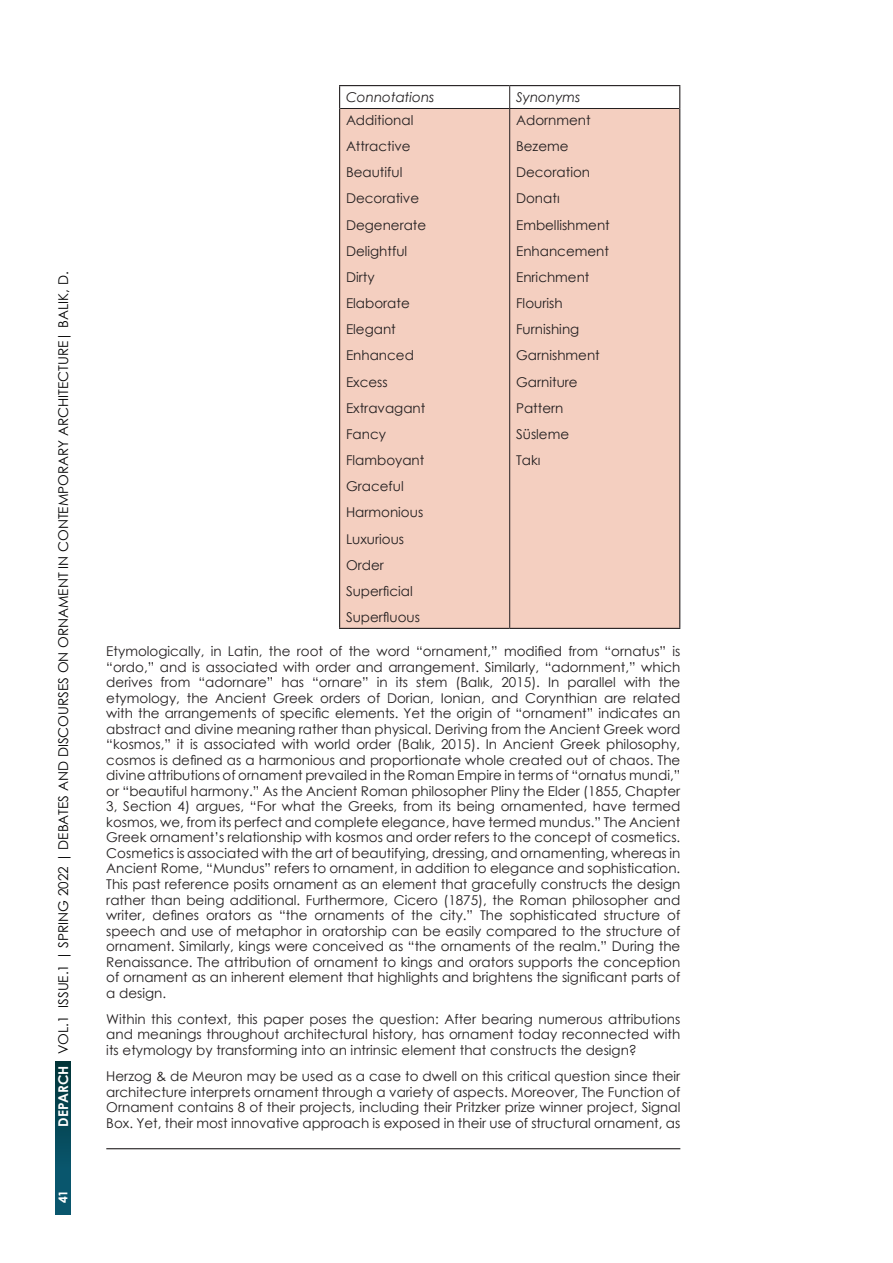
<style>
.page{position:relative;width:893px;height:1263px;background:#fff}
.page>*{position:absolute;margin:0;border:0;box-sizing:border-box;transform-origin:0 0}
.t1{font:13.5px/15.6px "Century Gothic";color:#231f20;text-align:justify}
.t2{font:13.5px "Century Gothic";color:#000}
.t3{font:italic 13.5px "Century Gothic";color:#231f20}
.t4{font:700 12px "Century Gothic";color:#fff}
.s1{font-weight:700;color:#fff}
</style>
<div class="page">
<div style="left:55px;top:1061px;width:16px;height:154px;background:linear-gradient(to bottom,#02373b,#0b5d78)"></div>
<hr style="left:106px;top:1148px;width:574px;height:1px;background:#231f20">
<div style="left:340px;top:109px;width:339px;height:519px;background:#f4cfc0"></div>
<hr style="left:339px;top:85px;width:171px;height:1px;background:#231f20">
<svg style="left:339px;top:86px;width:1px;height:22px"></svg>
<hr style="left:510px;top:85px;width:170px;height:1px;background:#231f20">
<svg style="left:679px;top:86px;width:1px;height:22px"></svg>
<hr style="left:339px;top:108px;width:1px;height:520px;background:#231f20">
<hr style="left:679px;top:108px;width:1px;height:520px;background:#231f20">
<hr style="left:339px;top:628px;width:171px;height:1px;background:#231f20">
<hr style="left:510px;top:628px;width:170px;height:1px;background:#231f20">
<svg style="left:509px;top:86px;width:1px;height:22px"></svg>
<hr style="left:340px;top:108px;width:170px;height:1px;background:#231f20">
<hr style="left:510px;top:108px;width:169px;height:1px;background:#231f20">
<hr style="left:509px;top:109px;width:1px;height:519px;background:#231f20">
<p class="t2" style="left:54px;top:1127px;width:857px;rotate:-90deg"><span class="s1">DEPARCH</span> VOL.1 ISSUE.1 | SPRING 2022 | DEBATES AND DISCOURSES ON ORNAMENT IN CONTEMPORARY ARCHITECTURE| BALIK, D.</p>
<p class="t4" style="left:54px;top:1203px;width:15px;rotate:-90deg">41</p>
<p class="t3" style="left:346px;top:88px;width:90px">Connotations</p>
<p class="t3" style="left:516px;top:88px;width:66px">Synonyms</p>
<p class="t1" style="left:346px;top:112px;width:69px">Additional</p>
<p class="t1" style="left:346px;top:138px;width:66px">Attractive</p>
<p class="t1" style="left:346px;top:164px;width:58px">Beautiful</p>
<p class="t1" style="left:346px;top:191px;width:75px">Decorative</p>
<p class="t1" style="left:346px;top:217px;width:82px">Degenerate</p>
<p class="t1" style="left:346px;top:243px;width:63px">Delightful</p>
<p class="t1" style="left:346px;top:269px;width:30px">Dirty</p>
<p class="t1" style="left:346px;top:295px;width:65px">Elaborate</p>
<p class="t1" style="left:346px;top:321px;width:51px">Elegant</p>
<p class="t1" style="left:346px;top:347px;width:69px">Enhanced</p>
<p class="t1" style="left:346px;top:374px;width:43px">Excess</p>
<p class="t1" style="left:346px;top:400px;width:81px">Extravagant</p>
<p class="t1" style="left:346px;top:426px;width:41px">Fancy</p>
<p class="t1" style="left:346px;top:452px;width:80px">Flamboyant</p>
<p class="t1" style="left:346px;top:478px;width:59px">Graceful</p>
<p class="t1" style="left:346px;top:504px;width:79px">Harmonious</p>
<p class="t1" style="left:346px;top:531px;width:60px">Luxurious</p>
<p class="t1" style="left:346px;top:557px;width:39px">Order</p>
<p class="t1" style="left:346px;top:583px;width:68px">Superficial</p>
<p class="t1" style="left:346px;top:609px;width:76px">Superfluous</p>
<p class="t1" style="left:516px;top:112px;width:76px">Adornment</p>
<p class="t1" style="left:516px;top:138px;width:54px">Bezeme</p>
<p class="t1" style="left:516px;top:164px;width:76px">Decoration</p>
<p class="t1" style="left:516px;top:191px;width:45px">Donatı</p>
<p class="t1" style="left:516px;top:217px;width:95px">Embellishment</p>
<p class="t1" style="left:516px;top:243px;width:94px">Enhancement</p>
<p class="t1" style="left:516px;top:269px;width:75px">Enrichment</p>
<p class="t1" style="left:516px;top:295px;width:48px">Flourish</p>
<p class="t1" style="left:516px;top:321px;width:65px">Furnishing</p>
<p class="t1" style="left:516px;top:347px;width:85px">Garnishment</p>
<p class="t1" style="left:516px;top:374px;width:63px">Garniture</p>
<p class="t1" style="left:516px;top:400px;width:49px">Pattern</p>
<p class="t1" style="left:516px;top:426px;width:55px">Süsleme</p>
<p class="t1" style="left:516px;top:452px;width:26px">Takı</p>
<p class="t1" style="left:106px;top:643px;width:576px">Etymologically, in Latin, the root of the word “ornament,” modified from “ornatus” is “ordo,” and is associated with order and arrangement. Similarly, “adornment,” which derives from “adornare” has “ornare” in its stem (Balık, 2015). In parallel with the etymology, the Ancient Greek orders of Dorian, Ionian, and Corynthian are related with the arrangements of specific elements. Yet the origin of “ornament” indicates an abstract and divine meaning rather than physical. Deriving from the Ancient Greek word “kosmos,” it is associated with world order (Balık, 2015). In Ancient Greek philosophy, cosmos is defined as a harmonious and proportionate whole created out of chaos. The divine attributions of ornament prevailed in the Roman Empire in terms of “ornatus mundi,” or “beautiful harmony.” As the Ancient Roman philosopher Pliny the Elder (1855, Chapter 3, Section 4) argues, “For what the Greeks, from its being ornamented, have termed kosmos, we, from its perfect and complete elegance, have termed mundus.” The Ancient Greek ornament’s relationship with kosmos and order refers to the concept of cosmetics.<br>Cosmetics is associated with the art of beautifying, dressing, and ornamenting, whereas in Ancient Rome, “Mundus” refers to ornament, in addition to elegance and sophistication.<br>This past reference posits ornament as an element that gracefully constructs the design rather than being additional. Furthermore, Cicero (1875), the Roman philosopher and writer, defines orators as “the ornaments of the city.” The sophisticated structure of speech and use of metaphor in oratorship can be easily compared to the structure of ornament. Similarly, kings were conceived as “the ornaments of the realm.” During the Renaissance. The attribution of ornament to kings and orators supports the conception of ornament as an inherent element that highlights and brightens the significant parts of a design.</p>
<p class="t1" style="left:106px;top:1011px;width:576px">Within this context, this paper poses the question: After bearing numerous attributions and meanings throughout architectural history, has ornament today reconnected with its etymology by transforming into an intrinsic element that constructs the design?</p>
<p class="t1" style="left:106px;top:1068px;width:576px">Herzog &amp; de Meuron may be used as a case to dwell on this critical question since their architecture interprets ornament through a variety of aspects. Moreover, The Function of Ornament contains 8 of their projects, including their Pritzker prize winner project, Signal Box. Yet, their most innovative approach is exposed in their use of structural ornament, as</p>
</div>
